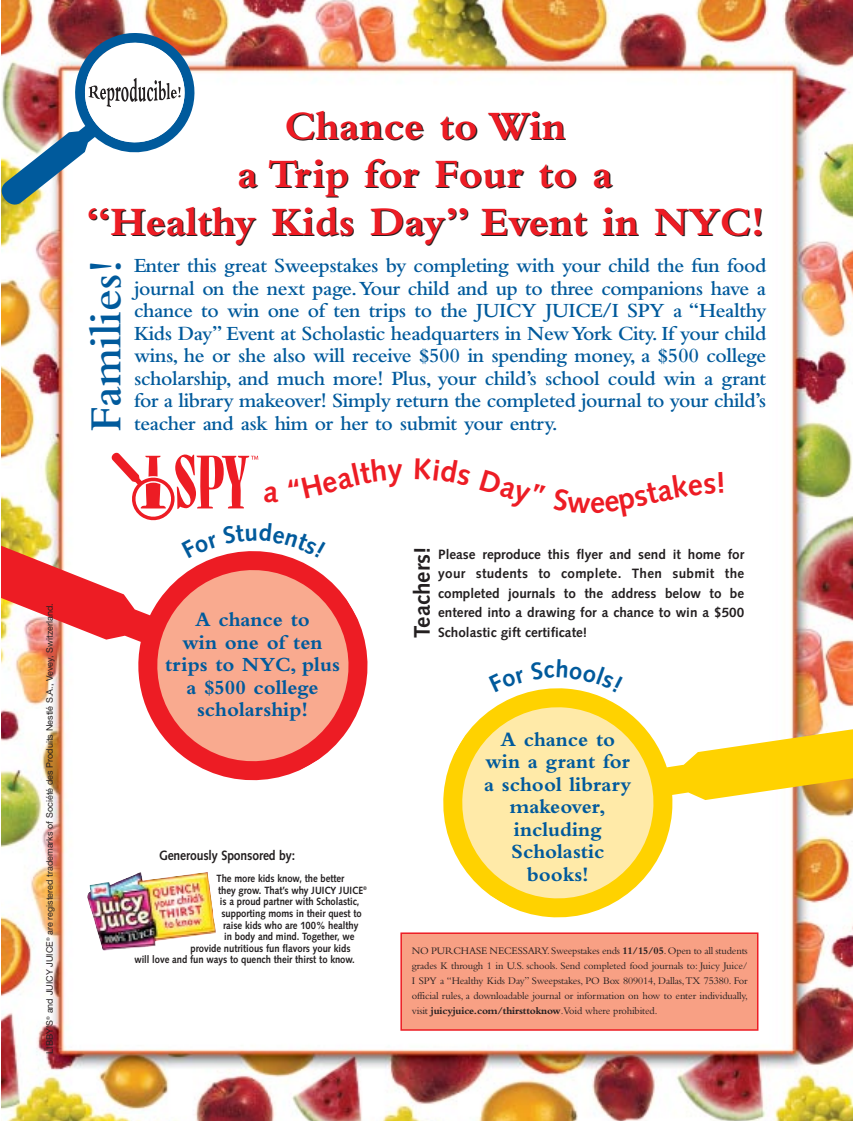
<style>
.page{position:relative;width:853px;height:1121px;background:#fff}
.page>*{position:absolute;margin:0;border:0;box-sizing:border-box;transform-origin:0 0}
.t1{font:600 46.5px "Bembo";color:#005a9c}
.t2{font:700 42px/48px "Bembo";color:#ed1c24;text-align:center}
.t3{font:700 30px "Syntax";color:#ed1c24}
.t4{font:700 22.5px "Syntax";color:#231f20}
.t5{font:600 21px/22.5px "Bembo";letter-spacing:-.02em;color:#005a9c;text-align:justify}
.t6{font:700 21px/22.5px "Bembo";color:#005a9c;text-align:center}
.t7{font:700 13.5px/19.5px "Syntax";color:#231f20;text-align:justify}
.t8{font:700 13.5px "Syntax";color:#231f20;scale:.9 1}
.t9{font:10.5px/15px "Bembo";letter-spacing:-.015em;color:#231f20;text-align:justify}
.t10{font:700 10.5px "Syntax";letter-spacing:-.005em;color:#231f20;scale:.9 1}
.t11{font:9px "Helvetica Neue";color:#231f20}
.s1{font-weight:700}
</style>
<div class="page">
<img style="left:1px;top:0;width:851px;height:1120px">
<svg style="left:1px;top:533px;width:382px;height:261px"></svg>
<img style="left:1px;top:33px;width:202px;height:173px">
<svg style="left:438px;top:683px;width:414px;height:239px"></svg>
<div style="left:401px;top:933px;width:356px;height:97px;background:#f8a084"></div>
<div style="left:400px;top:932px;width:358px;height:98px;border:2px solid #ed1c24"></div>
<img style="left:87px;top:872px;width:129px;height:79px">
<svg style="left:415px;top:457px;width:55px;height:29px"></svg>
<svg style="left:479px;top:469px;width:66px;height:41px"></svg>
<svg style="left:553px;top:472px;width:170px;height:45px"></svg>
<svg style="left:111px;top:452px;width:292px;height:106px"></svg>
<svg style="left:488px;top:659px;width:134px;height:33px"></svg>
<h2 class="t2" style="left:86px;top:106px;width:679px">Chance to Win<br>a Trip for Four to a<br>“Healthy Kids Day” Event in NYC!</h2>
<h1 class="t1" style="left:89px;top:431px;width:173px;rotate:-90deg">Families!</h1>
<p class="t5" style="left:134px;top:256px;width:633px">Enter this great Sweepstakes by completing with your child the fun food journal on the next page.Your child and up to three companions have a chance to win one of ten trips to the JUICY JUICE/I SPY a “Healthy Kids Day” Event at Scholastic headquarters in New York City. If your child wins, he or she also will receive $500 in spending money, a $500 college scholarship, and much more! Plus, your child’s school could win a grant for a library makeover! Simply return the completed journal to your child’s teacher and ask him or her to submit your entry.</p>
<h3 class="t3" style="left:263px;top:479px;width:17px">a</h3>
<p class="t11" style="left:46px;top:1053px;width:451px;rotate:-90deg">LIBBY’S<sup>®</sup> and JUICY JUICE<sup>®</sup> are registered trademarks of Société des Produits Nestlé S.A., Vevey, Switzerland.</p>
<p class="t6" style="left:165px;top:610px;width:176px">A chance to<br>win one of ten trips to NYC, plus a $500 college scholarship!</p>
<p class="t8" style="left:159px;top:850px;width:153px">Generously Sponsored by:</p>
<p class="t10" style="left:216px;top:874px;width:144px">The more kids know, the better</p>
<p class="t10" style="left:218px;top:886px;width:167px">they grow. That’s why JUICY JUICE<sup>®</sup></p>
<p class="t10" style="left:220px;top:897px;width:157px">is a proud partner with Scholastic,</p>
<p class="t10" style="left:221px;top:909px;width:157px">supporting moms in their quest to</p>
<p class="t10" style="left:223px;top:920px;width:152px">raise kids who are 100% healthy</p>
<p class="t10" style="left:224px;top:932px;width:146px">in body and mind. Together, we</p>
<p class="t10" style="left:190px;top:943px;width:179px">provide nutritious fun flavors your kids</p>
<p class="t10" style="left:134px;top:955px;width:246px">will love and fun ways to quench their thirst to know.</p>
<p class="t4" style="left:412px;top:638px;width:93px;rotate:-90deg">Teachers!</p>
<p class="t7" style="left:438px;top:546px;width:307px">Please reproduce this flyer and send it home for your students to complete. Then submit the completed journals to the address below to be entered into a drawing for a chance to win a $500<br>Scholastic gift certificate!</p>
<p class="t6" style="left:484px;top:729px;width:149px">A chance to win a grant for a school library makeover, including<br>Scholastic books!</p>
<p class="t9" style="left:412px;top:944px;width:337px">NO PURCHASE NECESSARY.Sweepstakes ends <span class="s1">11/15/05</span>.Open to all students grades K through 1 in U.S. schools. Send completed food journals to: Juicy Juice/ I SPY a “Healthy Kids Day” Sweepstakes, PO Box 809014, Dallas,TX 75380. For official rules, a downloadable journal or information on how to enter individually, visit <span class="s1">juicyjuice.com/thirsttoknow</span>.Void where prohibited.</p>
</div>
